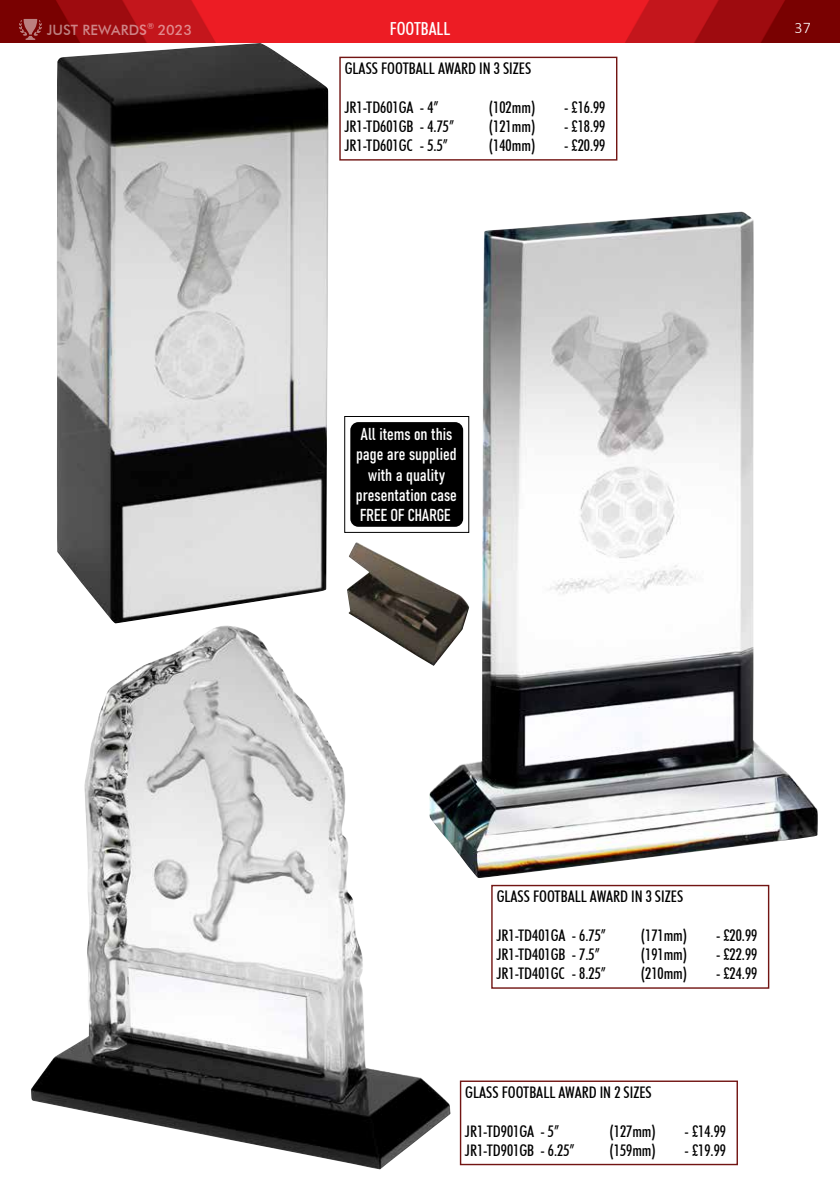
<style>
.page{position:relative;width:840px;height:1191px;background:#fff}
.page>*{position:absolute;margin:0;border:0;box-sizing:border-box;transform-origin:0 0}
.t1{font:500 condensed 18px "Futura BT";color:#fff}
.t2{font:17px/20.4px "Bahnschrift";color:#fff;text-align:center}
.t3{font:500 condensed 16px "Futura BT";color:#000}
.t4{font:300 16px "Calibri";color:#fff}
.t5{font:500 14.2px "Futura BT";color:#fff}
</style>
<div class="page">
<img style="left:0;top:0;width:839px;height:43px">
<svg style="left:19px;top:19px;width:23px;height:21px"></svg>
<div style="left:344px;top:416px;width:125px;height:117px;border:1px solid #000"></div>
<div style="left:350px;top:422px;width:113px;height:105px;background:#000;border-radius:8px"></div>
<img style="left:347px;top:542px;width:82px;height:83px">
<img style="left:429px;top:211px;width:388px;height:667px">
<img style="left:57px;top:43px;width:271px;height:580px">
<img style="left:31px;top:625px;width:419px;height:544px">
<div style="left:459px;top:1080px;width:278px;height:85px;border:1px solid #721513"></div>
<div style="left:339px;top:57px;width:278px;height:104px;border:1px solid #721513"></div>
<div style="left:491px;top:885px;width:277px;height:103px;border:1px solid #721513"></div>
<p class="t5" style="left:47px;top:21px;width:147px">JUST REWARDS<sup>®</sup> 2023</p>
<p class="t1" style="left:389px;top:17px;width:62px">FOOTBALL</p>
<p class="t4" style="left:794px;top:18px;width:18px">37</p>
<p class="t3" style="left:344px;top:59px;width:188px">GLASS FOOTBALL AWARD IN 3 SIZES</p>
<p class="t3" style="left:344px;top:97px;width:95px">JR1-TD601GA - 4”</p>
<p class="t3" style="left:488px;top:97px;width:48px">(102mm)</p>
<p class="t3" style="left:563px;top:97px;width:43px">- £16.99</p>
<p class="t3" style="left:344px;top:116px;width:111px">JR1-TD601GB - 4.75”</p>
<p class="t3" style="left:488px;top:116px;width:48px">(121mm)</p>
<p class="t3" style="left:563px;top:116px;width:43px">- £18.99</p>
<p class="t3" style="left:344px;top:136px;width:105px">JR1-TD601GC - 5.5”</p>
<p class="t3" style="left:488px;top:136px;width:48px">(140mm)</p>
<p class="t3" style="left:563px;top:136px;width:43px">- £20.99</p>
<p class="t2" style="left:355px;top:422px;width:103px">All items on this page are supplied with a quality presentation case<br>FREE OF CHARGE</p>
<p class="t3" style="left:496px;top:887px;width:188px">GLASS FOOTBALL AWARD IN 3 SIZES</p>
<p class="t3" style="left:496px;top:925px;width:111px">JR1-TD401GA - 6.75”</p>
<p class="t3" style="left:640px;top:925px;width:48px">(171mm)</p>
<p class="t3" style="left:715px;top:925px;width:43px">- £20.99</p>
<p class="t3" style="left:496px;top:944px;width:105px">JR1-TD401GB - 7.5”</p>
<p class="t3" style="left:640px;top:944px;width:48px">(191mm)</p>
<p class="t3" style="left:715px;top:944px;width:43px">- £22.99</p>
<p class="t3" style="left:496px;top:964px;width:111px">JR1-TD401GC - 8.25”</p>
<p class="t3" style="left:640px;top:964px;width:48px">(210mm)</p>
<p class="t3" style="left:715px;top:964px;width:43px">- £24.99</p>
<p class="t3" style="left:465px;top:1082px;width:188px">GLASS FOOTBALL AWARD IN 2 SIZES</p>
<p class="t3" style="left:465px;top:1121px;width:95px">JR1-TD901GA - 5”</p>
<p class="t3" style="left:609px;top:1121px;width:48px">(127mm)</p>
<p class="t3" style="left:684px;top:1121px;width:43px">- £14.99</p>
<p class="t3" style="left:465px;top:1140px;width:111px">JR1-TD901GB - 6.25”</p>
<p class="t3" style="left:609px;top:1140px;width:48px">(159mm)</p>
<p class="t3" style="left:684px;top:1140px;width:43px">- £19.99</p>
</div>
